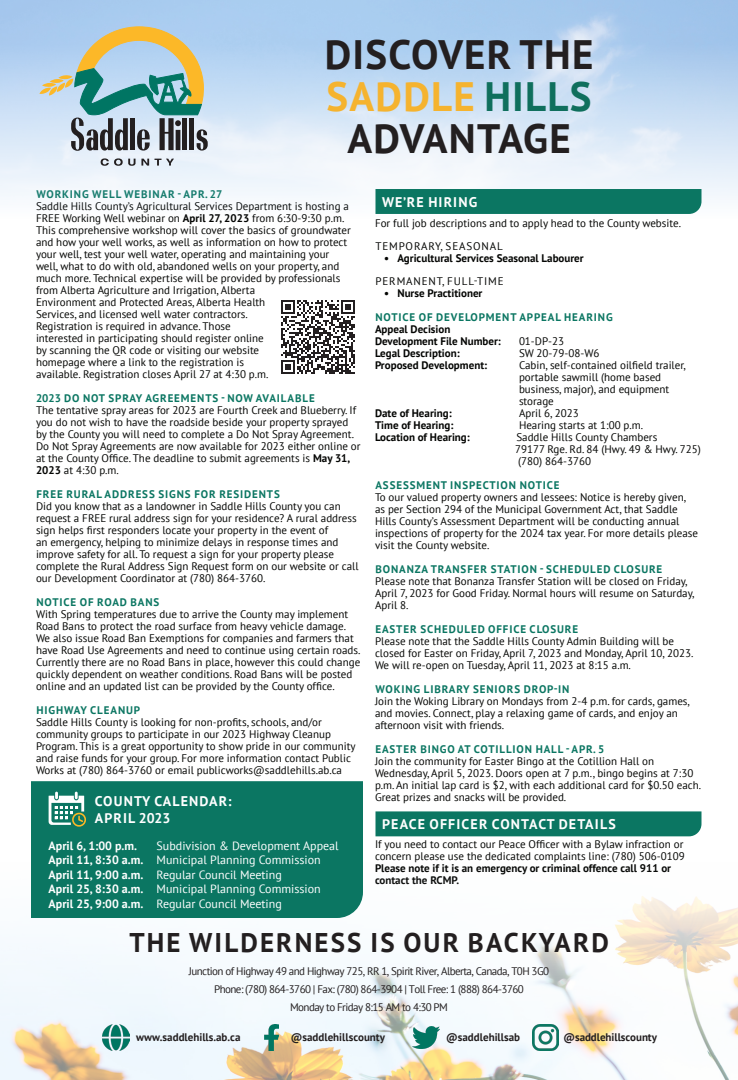
<style>
.page{position:relative;width:738px;height:1080px;background:#fff}
.page>*{position:absolute;margin:0;border:0;box-sizing:border-box;transform-origin:0 0}
.t1{font:700 41px "PT Sans";letter-spacing:.03em;color:#231f20}
.t2{font:700 41px "PT Sans";letter-spacing:.03em;color:#f5b32f}
.t3{font:700 27px "PT Sans";letter-spacing:.08em;color:#231f20}
.t4{font:700 14px "PT Sans";letter-spacing:.08em;color:#fff}
.t5{font:12px "PT Sans";color:#fff}
.t6{font:700 12px "PT Sans";color:#fff}
.t7{font:11px/12px "PT Sans";color:#040503}
.t8{font:700 11px "PT Sans";letter-spacing:.08em;color:#0b7662}
.t9{font:700 11px/12px "PT Sans";color:#040503}
.Paragraph{font:11px "PT Sans";letter-spacing:-.05em;color:#231f20}
.Paragraph-2{font:700 11px "PT Sans";color:#231f20}
.t10{font:11px "PT Sans";letter-spacing:.08em;color:#040503}
.s1{color:#0f6f5d}
.s2{font-weight:700}
</style>
<div class="page">
<img style="left:0;top:896px;width:738px;height:184px">
<svg style="left:101px;top:158px;width:73px;height:8px"></svg>
<svg style="left:39px;top:26px;width:169px;height:125px;background:#a0b5b0"></svg>
<img style="left:103px;top:1025px;width:26px;height:26px">
<img style="left:264px;top:1025px;width:15px;height:26px">
<img style="left:413px;top:1027px;width:26px;height:22px">
<img style="left:533px;top:1025px;width:26px;height:26px">
<div style="left:31px;top:781px;width:332px;height:137px;background:#0b7662"></div>
<svg style="left:49px;top:792px;width:37px;height:35px"></svg>
<div style="left:376px;top:189px;width:326px;height:25px;background:#0b7662"></div>
<div style="left:376px;top:811px;width:326px;height:25px;background:#0b7662"></div>
<svg style="left:281px;top:300px;width:74px;height:74px"></svg>
<p class="t1" style="left:325px;top:27px;width:270px">DISCOVER THE</p>
<p class="t2" style="left:327px;top:69px;width:266px">SADDLE <span class="s1">HILLS</span></p>
<p class="t1" style="left:347px;top:111px;width:225px">ADVANTAGE</p>
<p class="t8" style="left:36px;top:187px;width:187px">WORKING WELL WEBINAR - APR. 27</p>
<p class="t7" style="left:36px;top:200px;width:316px">Saddle Hills County’s Agricultural Services Department is hosting a FREE Working Well webinar on <span class="s2">April 27, 2023</span> from 6:30-9:30 p.m.<br>This comprehensive workshop will cover the basics of groundwater and how your well works, as well as information on how to protect your well, test your well water, operating and maintaining your well, what to do with old, abandoned wells on your property, and much more. Technical expertise will be provided by professionals from Alberta Agriculture and Irrigation, Alberta<br>Environment and Protected Areas, Alberta Health<br>Services, and licensed well water contractors.<br>Registration is required in advance. Those<br>interested in participating should register online<br>by scanning the QR code or visiting our website<br>homepage where a link to the registration is<br>available. Registration closes April 27 at 4:30 p.m.</p>
<p class="t8" style="left:36px;top:391px;width:280px">2023 DO NOT SPRAY AGREEMENTS - NOW AVAILABLE</p>
<p class="t7" style="left:36px;top:404px;width:326px">The tentative spray areas for 2023 are Fourth Creek and Blueberry. If you do not wish to have the roadside beside your property sprayed by the County you will need to complete a Do Not Spray Agreement.<br>Do Not Spray Agreements are now available for 2023 either online or at the County Office. The deadline to submit agreements is <span class="s2">May 31, 2023</span> at 4:30 p.m.</p>
<p class="t8" style="left:36px;top:487px;width:245px">FREE RURAL ADDRESS SIGNS FOR RESIDENTS</p>
<p class="t7" style="left:36px;top:500px;width:324px">Did you know that as a landowner in Saddle Hills County you can request a FREE rural address sign for your residence? A rural address sign helps first responders locate your property in the event of<br>an emergency, helping to minimize delays in response times and improve safety for all. To request a sign for your property please complete the Rural Address Sign Request form on our website or call our Development Coordinator at (780) 864-3760.</p>
<p class="t8" style="left:36px;top:595px;width:124px">NOTICE OF ROAD BANS</p>
<p class="t7" style="left:36px;top:608px;width:326px">With Spring temperatures due to arrive the County may implement Road Bans to protect the road surface from heavy vehicle damage.<br>We also issue Road Ban Exemptions for companies and farmers that have Road Use Agreements and need to continue using certain roads.<br>Currently there are no Road Bans in place, however this could change quickly dependent on weather conditions. Road Bans will be posted online and an updated list can be provided by the County office.</p>
<p class="t8" style="left:36px;top:703px;width:105px">HIGHWAY CLEANUP</p>
<p class="t7" style="left:36px;top:716px;width:321px">Saddle Hills County is looking for non-profits, schools, and/or community groups to participate in our 2023 Highway Cleanup Program. This is a great opportunity to show pride in our community and raise funds for your group. For more information contact Public Works at (780) 864-3760 or email publicworks@saddlehills.ab.ca</p>
<p class="t4" style="left:95px;top:792px;width:138px">COUNTY CALENDAR:</p>
<p class="t4" style="left:95px;top:809px;width:77px">APRIL 2023</p>
<p class="t6" style="left:49px;top:838px;width:90px">April 6, 1:00 p.m.</p>
<p class="t5" style="left:157px;top:838px;width:184px">Subdivision &amp; Development Appeal</p>
<p class="t5" style="left:49px;top:852px;width:274px"><span class="s2">April 11, 8:30 a.m.</span> Municipal Planning Commission</p>
<p class="t5" style="left:49px;top:867px;width:235px"><span class="s2">April 11, 9:00 a.m.</span> Regular Council Meeting</p>
<p class="t5" style="left:49px;top:881px;width:274px"><span class="s2">April 25, 8:30 a.m.</span> Municipal Planning Commission</p>
<p class="t5" style="left:49px;top:896px;width:235px"><span class="s2">April 25, 9:00 a.m.</span> Regular Council Meeting</p>
<p class="t4" style="left:382px;top:193px;width:97px">WE’RE HIRING</p>
<p class="t7" style="left:375px;top:217px;width:308px">For full job descriptions and to apply head to the County website.</p>
<p class="t10" style="left:375px;top:239px;width:129px">TEMPORARY, SEASONAL</p>
<p class="t9" style="left:384px;top:252px;width:201px">• Agricultural Services Seasonal Labourer</p>
<p class="t10" style="left:375px;top:274px;width:130px">PERMANENT, FULL-TIME</p>
<p class="t9" style="left:384px;top:287px;width:100px">• Nurse Practitioner</p>
<p class="t8" style="left:375px;top:310px;width:239px">NOTICE OF DEVELOPMENT APPEAL HEARING</p>
<p class="t9" style="left:375px;top:323px;width:77px">Appeal Decision</p>
<p class="t9" style="left:375px;top:335px;width:127px">Development File Number:</p>
<p class="t7" style="left:519px;top:335px;width:47px">01-DP-23</p>
<p class="t9" style="left:375px;top:347px;width:86px">Legal Description:</p>
<p class="t7" style="left:519px;top:347px;width:82px">SW 20-79-08-W6</p>
<p class="t9" style="left:375px;top:359px;width:114px">Proposed Development:</p>
<p class="t7" style="left:519px;top:359px;width:168px">Cabin, self-contained oilfield trailer,</p>
<p class="t7" style="left:519px;top:371px;width:144px">portable sawmill (home based</p>
<p class="t7" style="left:519px;top:383px;width:152px">business, major), and equipment</p>
<p class="t7" style="left:519px;top:395px;width:36px">storage</p>
<p class="t9" style="left:375px;top:407px;width:78px">Date of Hearing:</p>
<p class="t7" style="left:519px;top:407px;width:61px">April 6, 2023</p>
<p class="t9" style="left:375px;top:419px;width:80px">Time of Hearing:</p>
<p class="t7" style="left:519px;top:419px;width:126px">Hearing starts at 1:00 p.m.</p>
<p class="t9" style="left:375px;top:431px;width:96px">Location of Hearing:</p>
<p class="t7" style="left:516px;top:431px;width:142px">Saddle Hills County Chambers</p>
<p class="t7" style="left:515px;top:443px;width:187px">79177 Rge. Rd. 84 (Hwy. 49 &amp; Hwy. 725)</p>
<p class="t7" style="left:518px;top:455px;width:75px">(780) 864-3760</p>
<p class="t8" style="left:375px;top:478px;width:186px">ASSESSMENT INSPECTION NOTICE</p>
<p class="t7" style="left:375px;top:491px;width:325px">To our valued property owners and lessees: Notice is hereby given, as per Section 294 of the Municipal Government Act, that Saddle Hills County’s Assessment Department will be conducting annual inspections of property for the 2024 tax year. For more details please visit the County website.</p>
<p class="t8" style="left:375px;top:562px;width:288px">BONANZA TRANSFER STATION - SCHEDULED CLOSURE</p>
<p class="t7" style="left:375px;top:575px;width:321px">Please note that Bonanza Transfer Station will be closed on Friday,<br>April 7, 2023 for Good Friday. Normal hours will resume on Saturday,<br>April 8.</p>
<p class="t8" style="left:375px;top:622px;width:204px">EASTER SCHEDULED OFFICE CLOSURE</p>
<p class="t7" style="left:375px;top:635px;width:320px">Please note that the Saddle Hills County Admin Building will be closed for Easter on Friday, April 7, 2023 and Monday, April 10, 2023.<br>We will re-open on Tuesday, April 11, 2023 at 8:15 a.m.</p>
<p class="t8" style="left:375px;top:682px;width:196px">WOKING LIBRARY SENIORS DROP-IN</p>
<p class="t7" style="left:375px;top:695px;width:317px">Join the Woking Library on Mondays from 2-4 p.m. for cards, games, and movies. Connect, play a relaxing game of cards, and enjoy an afternoon visit with friends.</p>
<p class="t8" style="left:375px;top:742px;width:230px">EASTER BINGO AT COTILLION HALL - APR. 5</p>
<p class="t7" style="left:375px;top:755px;width:328px">Join the community for Easter Bingo at the Cotillion Hall on Wednesday, April 5, 2023. Doors open at 7 p.m., bingo begins at 7:30 p.m. An initial lap card is $2, with each additional card for $0.50 each.<br>Great prizes and snacks will be provided.</p>
<p class="t7" style="left:375px;top:838px;width:311px">If you need to contact our Peace Officer with a Bylaw infraction or concern please use the dedicated complaints line: (780) 506-0109</p>
<p class="t9" style="left:375px;top:862px;width:298px">Please note if it is an emergency or criminal offence call 911 or contact the RCMP.</p>
<p class="t4" style="left:382px;top:815px;width:235px">PEACE OFFICER CONTACT DETAILS</p>
<p class="t3" style="left:129px;top:925px;width:481px">THE WILDERNESS IS OUR BACKYARD</p>
<p class="Paragraph" style="left:189px;top:964px;width:362px">Junction of Highway 49 and Highway 725, RR 1, Spirit River, Alberta, Canada, T0H 3G0</p>
<p class="Paragraph" style="left:214px;top:982px;width:311px">Phone: (780) 864-3760 | Fax: (780) 864-3904 | Toll Free: 1 (888) 864-3760</p>
<p class="Paragraph" style="left:290px;top:1000px;width:159px">Monday to Friday 8:15 AM to 4:30 PM</p>
<p class="Paragraph-2" style="left:136px;top:1030px;width:106px">www.saddlehills.ab.ca</p>
<p class="Paragraph-2" style="left:291px;top:1030px;width:96px">@saddlehillscounty</p>
<p class="Paragraph-2" style="left:446px;top:1030px;width:75px">@saddlehillsab</p>
<p class="Paragraph-2" style="left:563px;top:1030px;width:95px">@saddlehillscounty</p>
</div>
